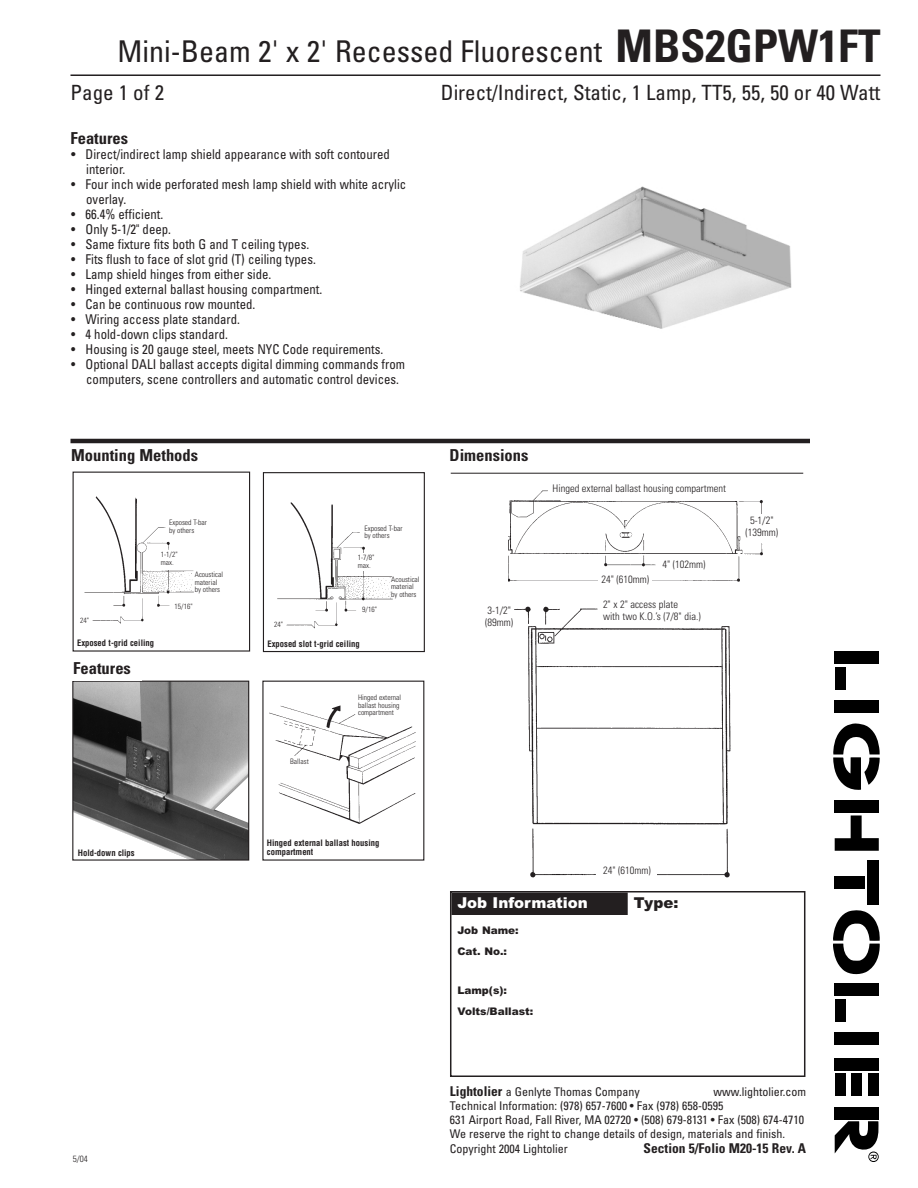
<style>
.page{position:relative;width:918px;height:1188px;background:#fff}
.page>*{position:absolute;margin:0;border:0;box-sizing:border-box;transform-origin:0 0}
.t1{font:condensed 30px "Univers";color:#231f20}
.t2{font:condensed 21px "Univers";color:#231f20}
.t3{font:700 condensed 16.5px "Univers";color:#231f20}
.t4{font:900 15px "Arial";color:#fff}
.t5{font:900 15px "Arial";color:#231f20}
.t6{font:condensed 13.5px/15px "Univers";color:#231f20;scale:.95 1}
.t7{font:condensed 13.5px/15px "Univers";color:#231f20}
.t8{font:700 condensed 13.5px "Univers";color:#231f20}
.t9{font:condensed 12px/14.2px "Univers";color:#231f20}
.t10{font:300 condensed 10.5px/12px "Univers";color:#231f20}
.t11{font:900 10.5px/21px "Arial";color:#231f20}
.t12{font:300 condensed 9px "Univers";color:#231f20}
.t13{font:700 condensed 8.7px/9px "Helvetica";color:#231f20}
.t14{font:300 condensed 7.5px/7.5px "Univers";color:#231f20}
.s1{font-weight:700;font-size:45px}
.s2{font-weight:700;font-size:13.5px}
</style>
<div class="page">
<hr style="left:70px;top:74px;width:810px;height:2px;background:#231f20">
<hr style="left:70px;top:439px;width:740px;height:4px;background:#231f20">
<img style="left:520px;top:186px;width:272px;height:143px">
<div style="left:451px;top:892px;width:177px;height:23px;background:#231f20"></div>
<div style="left:450px;top:891px;width:355px;height:186px;border:2px solid #231f20"></div>
<img style="left:269px;top:705px;width:147px;height:119px">
<img style="left:85px;top:496px;width:109px;height:110px">
<img style="left:277px;top:502px;width:116px;height:99px">
<div style="left:263px;top:472px;width:162px;height:180px;border:1px solid #231f20"></div>
<div style="left:159px;top:550px;width:20px;height:20px;background:#fff"></div>
<div style="left:173px;top:602px;width:23px;height:12px;background:#fff"></div>
<div style="left:356px;top:553px;width:20px;height:18px;background:#fff"></div>
<img style="left:89px;top:594px;width:78px;height:30px">
<img style="left:283px;top:598px;width:78px;height:31px">
<img style="left:74px;top:683px;width:173px;height:176px">
<div style="left:72px;top:681px;width:177px;height:180px;border:1px solid #231f20"></div>
<hr style="left:451px;top:473px;width:352px;height:1px;background:#231f20">
<img style="left:514px;top:606px;width:217px;height:272px">
<div style="left:597px;top:865px;width:60px;height:15px;background:#fff"></div>
<svg style="left:833px;top:723px;width:47px;height:67px"></svg>
<svg style="left:833px;top:910px;width:47px;height:65px"></svg>
<div style="left:835px;top:651px;width:44px;height:13px;background:#000"></div>
<div style="left:835px;top:700px;width:44px;height:12px;background:#000"></div>
<div style="left:835px;top:800px;width:44px;height:13px;background:#000"></div>
<svg style="left:835px;top:815px;width:44px;height:36px"></svg>
<div style="left:868px;top:860px;width:11px;height:45px;background:#000"></div>
<div style="left:835px;top:983px;width:44px;height:13px;background:#000"></div>
<div style="left:835px;top:999px;width:11px;height:23px;background:#000"></div>
<div style="left:835px;top:1058px;width:44px;height:12px;background:#000"></div>
<div style="left:835px;top:1073px;width:11px;height:23px;background:#000"></div>
<div style="left:851px;top:1073px;width:11px;height:23px;background:#000"></div>
<div style="left:868px;top:1073px;width:11px;height:23px;background:#000"></div>
<div style="left:835px;top:1107px;width:44px;height:12px;background:#000"></div>
<div style="left:835px;top:1033px;width:44px;height:12px;background:#000"></div>
<div style="left:835px;top:877px;width:30px;height:12px;background:#000"></div>
<div style="left:835px;top:667px;width:11px;height:23px;background:#000"></div>
<svg style="left:835px;top:1121px;width:44px;height:41px"></svg>
<img style="left:508px;top:490px;width:255px;height:92px">
<div style="left:599px;top:574px;width:53px;height:15px;background:#fff"></div>
<div style="left:742px;top:515px;width:39px;height:28px;background:#fff"></div>
<div style="left:661px;top:559px;width:53px;height:15px;background:#fff"></div>
<img style="left:616px;top:530px;width:18px;height:13px">
<svg style="left:622px;top:533px;width:8px;height:5px"></svg>
<h1 class="t1" style="left:118px;top:41px;width:764px">Mini-Beam 2' x 2' Recessed Fluorescent <span class="s1">MBS2GPW1FT</span></h1>
<h2 class="t2" style="left:70px;top:85px;width:95px">Page 1 of 2</h2>
<h2 class="t2" style="left:441px;top:85px;width:441px">Direct/Indirect, Static, 1 Lamp, TT5, 55, 50 or 40 Watt</h2>
<p class="t3" style="left:70px;top:132px;width:59px">Features</p>
<p class="t7" style="left:86px;top:148px;width:305px;text-indent:-15px">• Direct/indirect lamp shield appearance with soft contoured interior.</p>
<p class="t6" style="left:86px;top:178px;width:338px;text-indent:-15px">• Four inch wide perforated mesh lamp shield with white acrylic overlay.</p>
<p class="t6" style="left:71px;top:208px;width:99px">• 66.4% efficient.</p>
<p class="t6" style="left:71px;top:223px;width:107px">• Only 5-1/2" deep.</p>
<p class="t6" style="left:71px;top:238px;width:252px">• Same fixture fits both G and T ceiling types.</p>
<p class="t6" style="left:71px;top:253px;width:259px">• Fits flush to face of slot grid (T) ceiling types.</p>
<p class="t6" style="left:71px;top:268px;width:212px">• Lamp shield hinges from either side.</p>
<p class="t6" style="left:71px;top:283px;width:266px">• Hinged external ballast housing compartment.</p>
<p class="t6" style="left:71px;top:298px;width:195px">• Can be continuous row mounted.</p>
<p class="t6" style="left:71px;top:313px;width:179px">• Wiring access plate standard.</p>
<p class="t6" style="left:71px;top:328px;width:167px">• 4 hold-down clips standard.</p>
<p class="t6" style="left:71px;top:343px;width:330px">• Housing is 20 gauge steel, meets NYC Code requirements.</p>
<p class="t6" style="left:86px;top:358px;width:337px;text-indent:-15px">• Optional DALI ballast accepts digital dimming commands from computers, scene controllers and automatic control devices.</p>
<p class="t3" style="left:71px;top:449px;width:128px">Mounting Methods</p>
<p class="t3" style="left:450px;top:449px;width:80px">Dimensions</p>
<p class="t14" style="left:80px;top:617px;width:10px">24"</p>
<p class="t14" style="left:169px;top:519px;width:39px">Exposed T-bar by others</p>
<p class="t14" style="left:161px;top:551px;width:18px">1-1/2" max.</p>
<p class="t14" style="left:195px;top:572px;width:30px">Acoustical material by others</p>
<p class="t14" style="left:175px;top:603px;width:20px">15/16"</p>
<p class="t14" style="left:274px;top:621px;width:10px">24"</p>
<p class="t14" style="left:365px;top:525px;width:39px">Exposed T-bar by others</p>
<p class="t14" style="left:358px;top:554px;width:18px">1-7/8" max.</p>
<p class="t14" style="left:362px;top:606px;width:16px">9/16"</p>
<p class="t14" style="left:391px;top:576px;width:30px">Acoustical material by others</p>
<p class="t13" style="left:77px;top:639px;width:79px">Exposed t-grid ceiling</p>
<p class="t13" style="left:267px;top:640px;width:94px">Exposed slot t-grid ceiling</p>
<p class="t3" style="left:73px;top:662px;width:59px">Features</p>
<p class="t14" style="left:290px;top:758px;width:20px">Ballast</p>
<p class="t14" style="left:358px;top:695px;width:45px">Hinged external ballast housing compartment</p>
<p class="t10" style="left:485px;top:605px;width:29px">3-1/2" (89mm)</p>
<p class="t10" style="left:553px;top:484px;width:175px">Hinged external ballast housing compartment</p>
<p class="t10" style="left:601px;top:574px;width:49px">24" (610mm)</p>
<p class="t10" style="left:662px;top:560px;width:45px">4" (102mm)</p>
<p class="t10" style="left:603px;top:599px;width:99px">2" x 2" access plate<br>with two K.O.’s (7/8" dia.)</p>
<p class="t10" style="left:746px;top:515px;width:34px;text-align:center">5-1/2" (139mm)</p>
<p class="t13" style="left:78px;top:849px;width:58px">Hold-down clips</p>
<p class="t13" style="left:267px;top:839px;width:114px">Hinged external ballast housing compartment</p>
<p class="t10" style="left:603px;top:866px;width:49px">24" (610mm)</p>
<p class="t4" style="left:457px;top:898px;width:132px">Job Information</p>
<p class="t5" style="left:634px;top:898px;width:46px">Type:</p>
<p class="t11" style="left:457px;top:921px;width:63px">Job Name:<br>Cat. No.:</p>
<p class="t11" style="left:457px;top:981px;width:77px">Lamp(s):<br>Volts/Ballast:</p>
<p class="t12" style="left:73px;top:1155px;width:16px">5/04</p>
<p class="t9" style="left:450px;top:1085px;width:191px"><span class="s2">Lightolier</span> a Genlyte Thomas Company</p>
<p class="t9" style="left:450px;top:1085px;width:358px;text-indent:264px">www.lightolier.com Technical Information: (978) 657-7600 • Fax (978) 658-0595<br>631 Airport Road, Fall River, MA 02720 • (508) 679-8131 • Fax (508) 674-4710<br>We reserve the right to change details of design, materials and finish.<br>Copyright 2004 Lightolier</p>
<p class="t8" style="left:644px;top:1143px;width:164px">Section 5/Folio M20-15 Rev. A</p>
</div>
